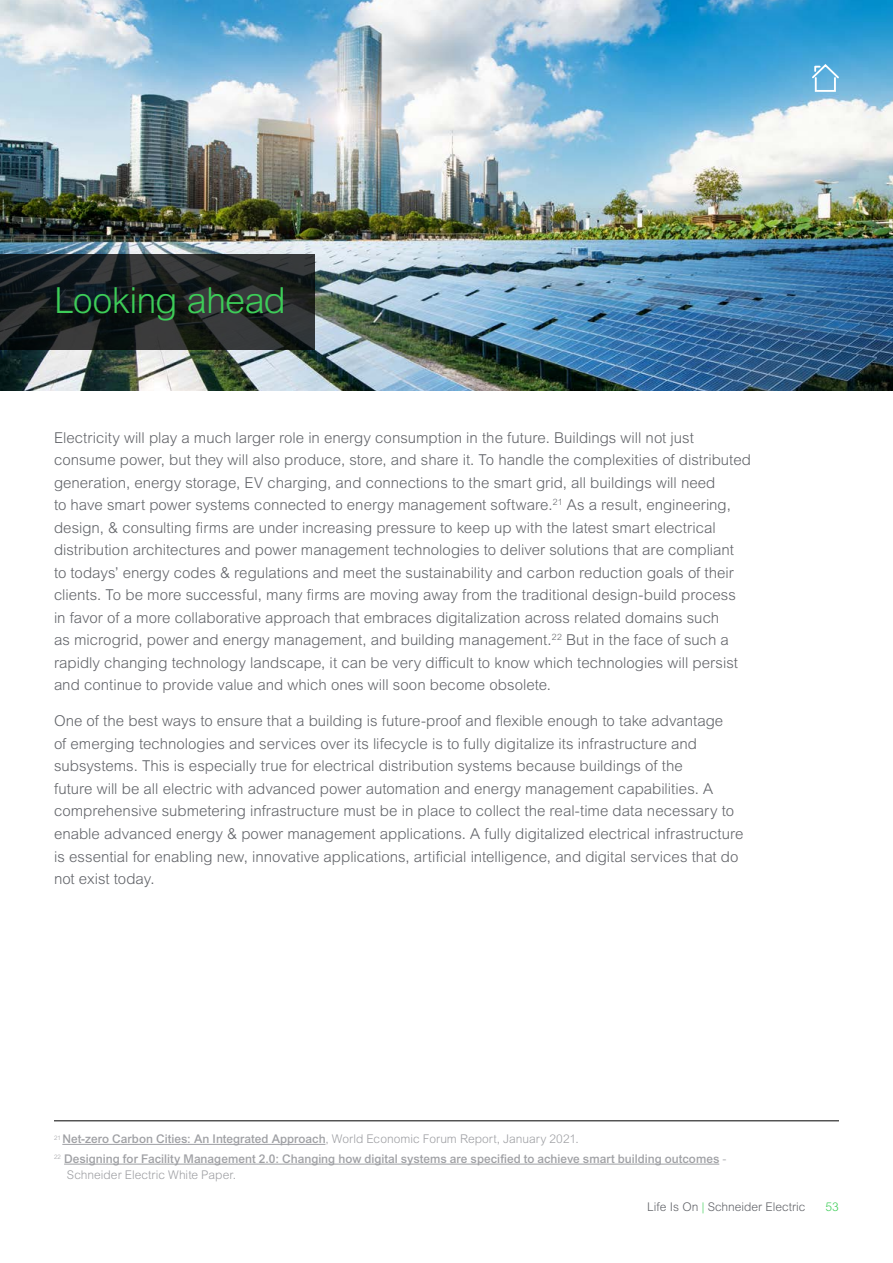
<style>
.page{position:relative;width:893px;height:1263px;background:#fff}
.page>*{position:absolute;margin:0;border:0;box-sizing:border-box;transform-origin:0 0}
.t1{font:300 36px "Arial MT Pro";letter-spacing:-.02em;color:#3dcd58}
.t2{font:300 15px/22.5px "Arial MT Pro";color:#626469}
.t3{font:500 12px/19.8px "Arial MT Pro";letter-spacing:.005em;color:#9fa0a4}
.t4{font:300 12px "Arial MT Pro";color:#9fa0a4}
.t5{font:300 12px "Arial MT Pro";color:#626469}
.t6{font:300 12px "Arial MT Pro";color:#3dcd58}
.s1{font-weight:300}
.s2{color:#3dcd58}
</style>
<div class="page">
<img style="left:0;top:0;width:893px;height:390px">
<svg style="left:0;top:254px;width:315px;height:96px;background:#1f2424"></svg>
<hr style="left:54px;top:1120px;width:785px;height:1px;background:#000">
<hr style="left:62px;top:1144px;width:263px;height:1px;background:#9fa0a4">
<hr style="left:64px;top:1164px;width:655px;height:1px;background:#9fa0a4">
<div style="left:815px;top:77px;width:21px;height:15px;border:2px solid #fff"></div>
<svg style="left:810px;top:63px;width:31px;height:17px"></svg>
<h1 class="t1" style="left:54px;top:278px;width:233px">Looking ahead</h1>
<p class="t2" style="left:54px;top:427px;width:698px">Electricity will play a much larger role in energy consumption in the future. Buildings will not just consume power, but they will also produce, store, and share it. To handle the complexities of distributed generation, energy storage, EV charging, and connections to the smart grid, all buildings will need<br>to have smart power systems connected to energy management software. <sup>21</sup> As a result, engineering, design, &amp; consulting firms are under increasing pressure to keep up with the latest smart electrical distribution architectures and power management technologies to deliver solutions that are compliant<br>to todays’ energy codes &amp; regulations and meet the sustainability and carbon reduction goals of their clients. To be more successful, many firms are moving away from the traditional design-build process in favor of a more collaborative approach that embraces digitalization across related domains such<br>as microgrid, power and energy management, and building management. <sup>22</sup> But in the face of such a rapidly changing technology landscape, it can be very difficult to know which technologies will persist and continue to provide value and which ones will soon become obsolete.</p>
<p class="t2" style="left:54px;top:710px;width:691px">One of the best ways to ensure that a building is future-proof and flexible enough to take advantage<br>of emerging technologies and services over its lifecycle is to fully digitalize its infrastructure and subsystems. This is especially true for electrical distribution systems because buildings of the<br>future will be all electric with advanced power automation and energy management capabilities. A comprehensive submetering infrastructure must be in place to collect the real-time data necessary to enable advanced energy &amp; power management applications. A fully digitalized electrical infrastructure is essential for enabling new, innovative applications, artificial intelligence, and digital services that do not exist today.</p>
<p class="t3" style="left:54px;top:1129px;width:674px"><sup>21</sup> Net-zero Carbon Cities: An Integrated Approach<span class="s1">, World Economic Forum Report, January 2021.<br></span><sup>22</sup> Designing for Facility Management 2.0: Changing how digital systems are specified to achieve smart building outcomes <span class="s1">-</span></p>
<p class="t4" style="left:67px;top:1168px;width:168px">Schneider Electric White Paper.</p>
<p class="t5" style="left:647px;top:1199px;width:160px">Life Is On <span class="s2">|</span> Schneider Electric</p>
<p class="t6" style="left:826px;top:1199px;width:15px">53</p>
</div>
